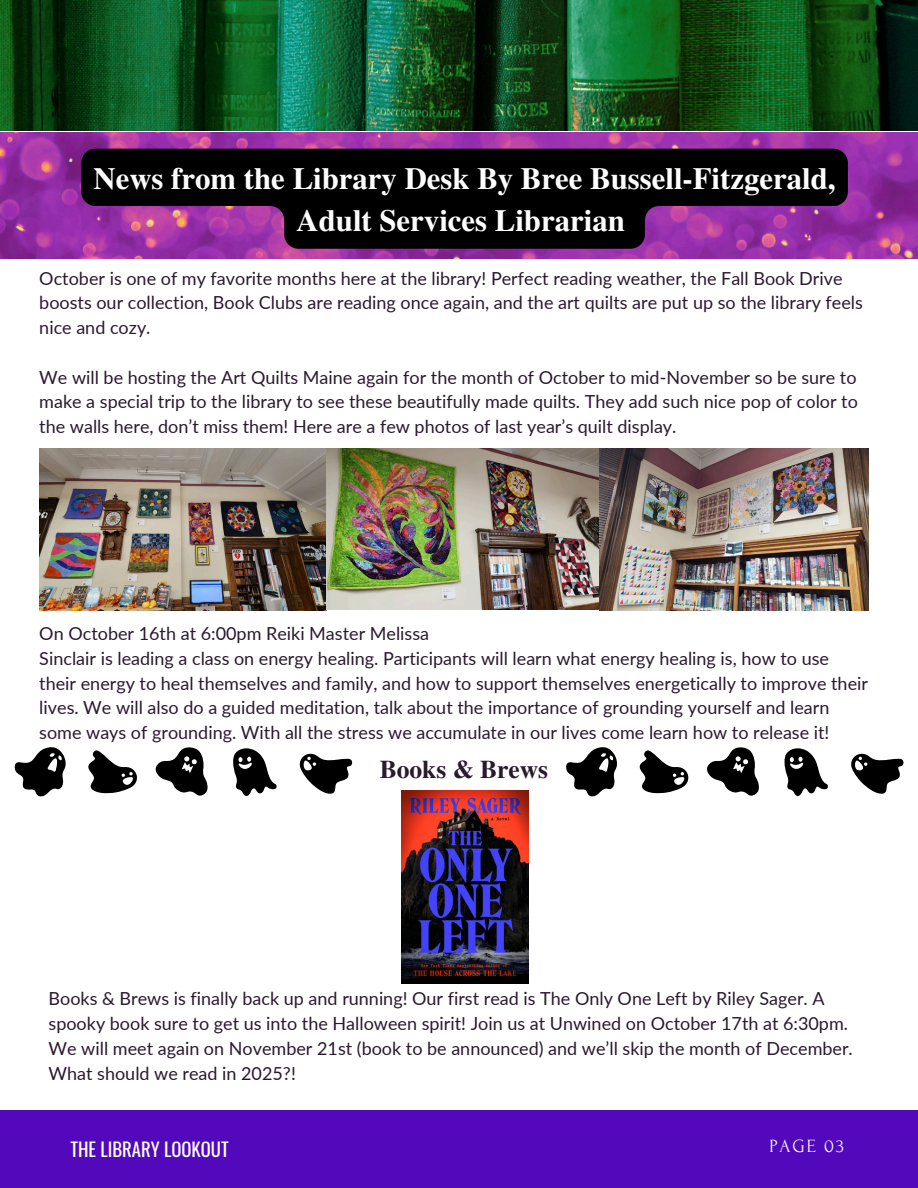
<style>
.page{position:relative;width:918px;height:1188px;background:#fff}
.page>*{position:absolute;margin:0;border:0;box-sizing:border-box;transform-origin:0 0}
.t1{font:700 30.75px/42.8px "Te X Gyre Termes";color:#fff;text-align:center}
.t2{font:700 25.5px "Te X Gyre Termes";color:#2b192e}
.t3{font:18.75px "Oswald";color:#fff}
.t4{font:18.75px "Forum";letter-spacing:.1em;color:#fff}
.t5{font:18px/24.8px "Lato";color:#2b192e}
</style>
<div class="page">
<div style="left:0;top:1110px;width:918px;height:78px;background:#5208bb"></div>
<img style="left:0;top:0;width:918px;height:258px">
<img style="left:39px;top:448px;width:830px;height:162px">
<img style="left:401px;top:791px;width:127px;height:192px">
<svg style="left:233px;top:748px;width:44px;height:48px"></svg>
<svg style="left:14px;top:747px;width:52px;height:50px"></svg>
<svg style="left:88px;top:750px;width:49px;height:43px"></svg>
<svg style="left:300px;top:754px;width:52px;height:40px"></svg>
<svg style="left:156px;top:747px;width:52px;height:49px"></svg>
<svg style="left:81px;top:149px;width:767px;height:100px;background:#250c26"></svg>
<svg style="left:784px;top:748px;width:44px;height:48px"></svg>
<svg style="left:566px;top:747px;width:51px;height:50px"></svg>
<svg style="left:639px;top:750px;width:49px;height:43px"></svg>
<svg style="left:851px;top:754px;width:53px;height:40px"></svg>
<svg style="left:707px;top:747px;width:52px;height:49px"></svg>
<p class="t1" style="left:94px;top:155px;width:744px">News from the Library Desk By Bree Bussell-Fitzgerald,<br>Adult Services Librarian</p>
<p class="t5" style="left:39px;top:265px;width:825px">October is one of my favorite months here at the library! Perfect reading weather, the Fall Book Drive boosts our collection, Book Clubs are reading once again, and the art quilts are put up so the library feels nice and cozy.</p>
<p class="t5" style="left:39px;top:364px;width:820px;text-align:justify">We will be hosting the Art Quilts Maine again for the month of October to mid-November so be sure to make a special trip to the library to see these beautifully made quilts. They add such nice pop of color to the walls here, don’t miss them! Here are a few photos of last year’s quilt display.</p>
<p class="t5" style="left:39px;top:621px;width:391px">On October 16th at 6:00pm Reiki Master Melissa</p>
<p class="t5" style="left:39px;top:646px;width:830px">Sinclair is leading a class on energy healing. Participants will learn what energy healing is, how to use their energy to heal themselves and family, and how to support themselves energetically to improve their lives. We will also do a guided meditation, talk about the importance of grounding yourself and learn some ways of grounding. With all the stress we accumulate in our lives come learn how to release it!</p>
<p class="t2" style="left:380px;top:750px;width:170px">Books &amp; Brews</p>
<h2 class="t5" style="left:49px;top:986px;width:806px">Books &amp; Brews is finally back up and running! Our first read is The Only One Left by Riley Sager. A spooky book sure to get us into the Halloween spirit! Join us at Unwined on October 17th at 6:30pm.<br>We will meet again on November 21st (book to be announced) and we’ll skip the month of December.<br>What should we read in 2025?!</h2>
<p class="t3" style="left:70px;top:1135px;width:160px">THE LIBRARY LOOKOUT</p>
<p class="t4" style="left:769px;top:1136px;width:76px">PAGE 03</p>
</div>
